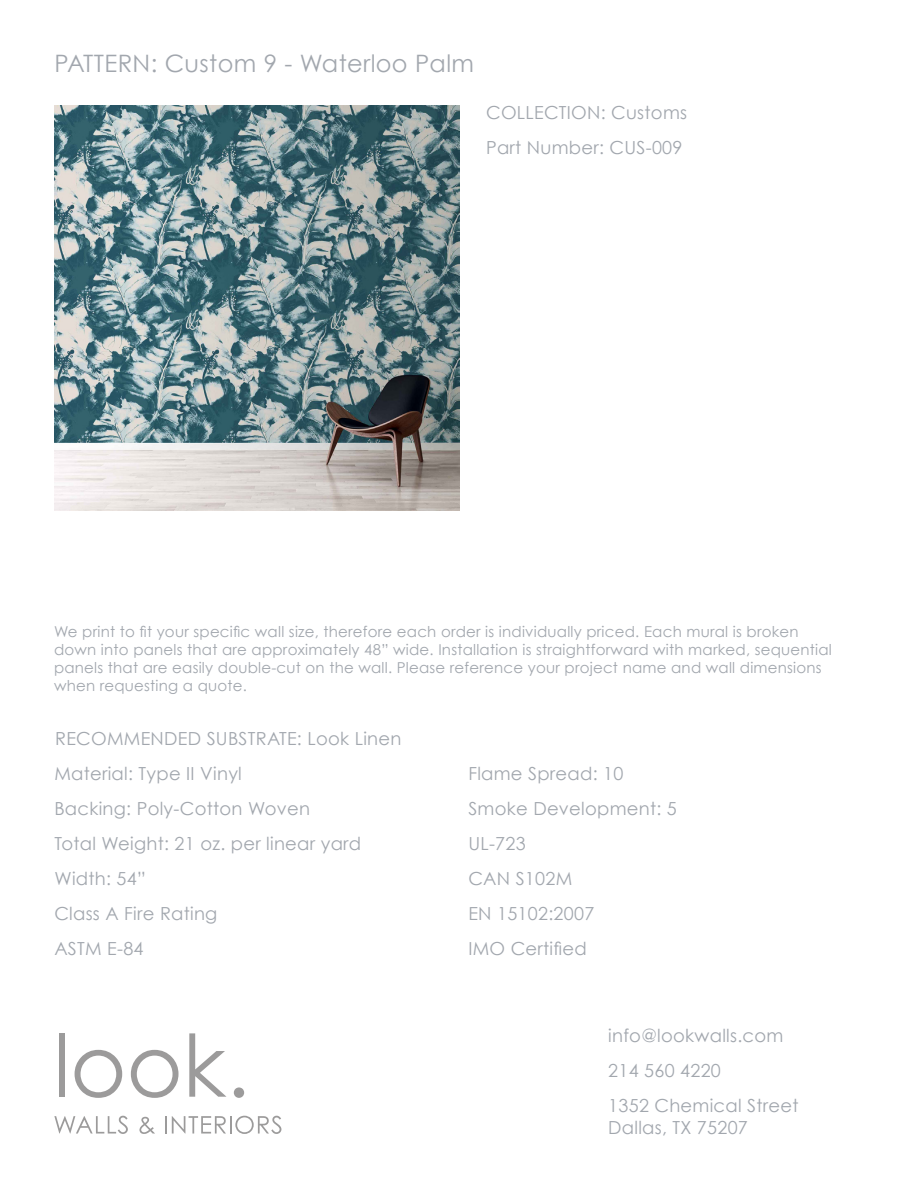
<style>
.page{position:relative;width:918px;height:1188px;background:#fff}
.page>*{position:absolute;margin:0;border:0;box-sizing:border-box;transform-origin:0 0}
.t1{font:24px "Century Gothic";letter-spacing:.015em;color:#a2a7ae}
.t2{font:18px/21.6px "Century Gothic";letter-spacing:.015em;color:#a2a7ae}
.t3{font:15px/18px "Century Gothic";letter-spacing:.015em;color:#a2a7ae}
</style>
<div class="page">
<img style="left:54px;top:106px;width:405px;height:405px">
<div style="left:59px;top:1033px;width:6px;height:64px;background:#9c9b9b"></div>
<svg style="left:75px;top:1050px;width:47px;height:48px"></svg>
<svg style="left:131px;top:1050px;width:48px;height:48px"></svg>
<svg style="left:189px;top:1033px;width:37px;height:64px"></svg>
<svg style="left:234px;top:1087px;width:10px;height:11px"></svg>
<svg style="left:54px;top:1116px;width:74px;height:18px"></svg>
<svg style="left:139px;top:1117px;width:16px;height:17px"></svg>
<svg style="left:165px;top:1116px;width:116px;height:18px"></svg>
<p class="t1" style="left:54px;top:49px;width:421px">PATTERN: Custom 9 - Waterloo Palm</p>
<p class="t2" style="left:486px;top:102px;width:203px">COLLECTION: Customs</p>
<p class="t2" style="left:486px;top:137px;width:198px">Part Number: CUS-009</p>
<p class="t3" style="left:54px;top:622px;width:779px">We print to fit your specific wall size, therefore each order is individually priced. Each mural is broken down into panels that are approximately 48” wide. Installation is straightforward with marked, sequential panels that are easily double-cut on the wall. Please reference your project name and wall dimensions when requesting a quote.</p>
<p class="t2" style="left:55px;top:727px;width:348px">RECOMMENDED SUBSTRATE: Look Linen</p>
<p class="t2" style="left:54px;top:762px;width:189px">Material: Type II Vinyl</p>
<p class="t2" style="left:54px;top:797px;width:257px">Backing: Poly-Cotton Woven</p>
<p class="t2" style="left:54px;top:832px;width:308px">Total Weight: 21 oz. per linear yard</p>
<p class="t2" style="left:54px;top:868px;width:93px">Width: 54”</p>
<p class="t2" style="left:54px;top:903px;width:165px">Class A Fire Rating</p>
<p class="t2" style="left:54px;top:938px;width:91px">ASTM E-84</p>
<p class="t2" style="left:468px;top:762px;width:157px">Flame Spread: 10</p>
<p class="t2" style="left:468px;top:797px;width:210px">Smoke Development: 5</p>
<p class="t2" style="left:468px;top:832px;width:59px">UL-723</p>
<p class="t2" style="left:468px;top:868px;width:105px">CAN S102M</p>
<p class="t2" style="left:468px;top:903px;width:127px">EN 15102:2007</p>
<p class="t2" style="left:468px;top:938px;width:120px">IMO Certified</p>
<p class="t2" style="left:608px;top:1025px;width:177px">info@lookwalls.com</p>
<p class="t2" style="left:608px;top:1060px;width:114px">214 560 4220</p>
<p class="t2" style="left:608px;top:1095px;width:192px">1352 Chemical Street<br>Dallas, TX 75207</p>
</div>
